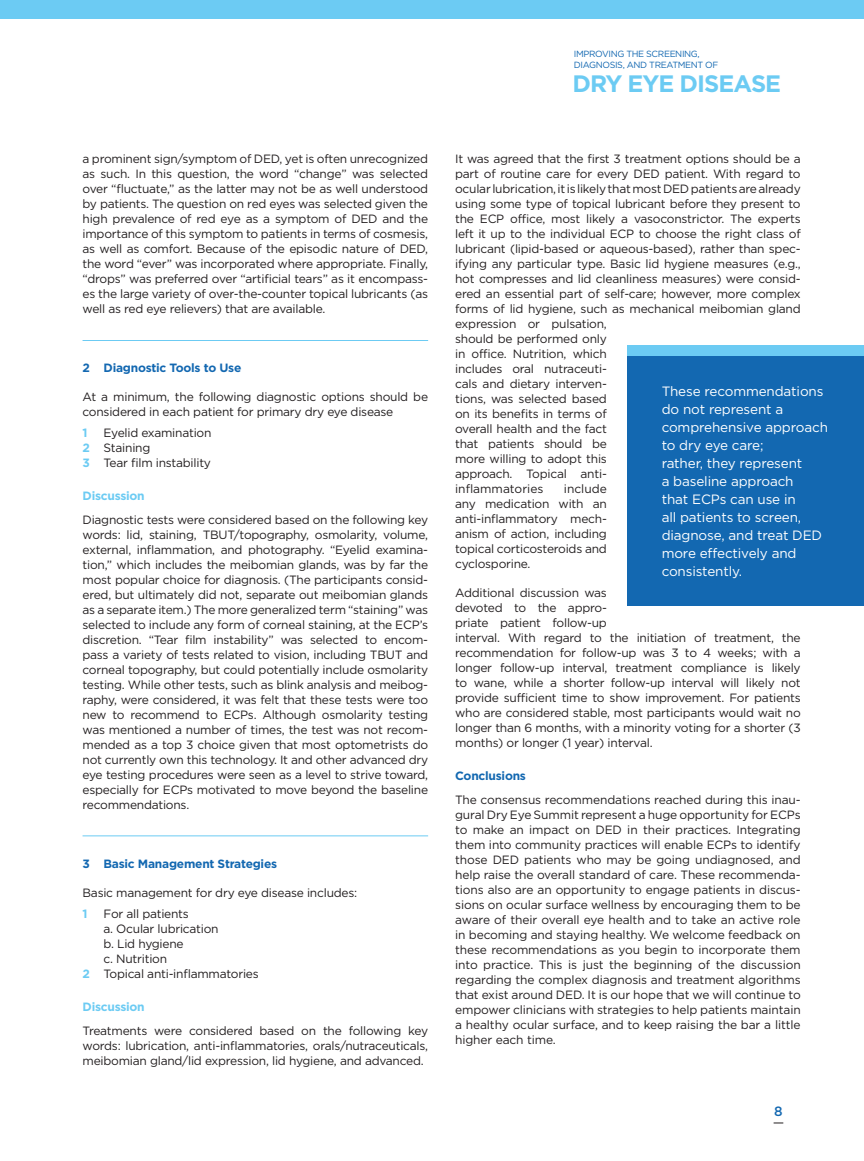
<style>
.page{position:relative;width:864px;height:1161px;background:#fff}
.page>*{position:absolute;margin:0;border:0;box-sizing:border-box;transform-origin:0 0}
.t1{font:700 23.7px "Gotham";letter-spacing:-.04em;color:#6ccbf3}
.t2{font:13.5px/18px "Gotham";letter-spacing:-.01em;color:#fff}
.t3{font:500 13.5px "Gotham";color:#1368b1}
.t4{font:12px/15px "Gotham";letter-spacing:-.02em;color:#231f20;text-align:justify}
.t5{font:700 12px "Gotham";letter-spacing:-.02em;color:#1368b1}
.t6{font:700 12px "Gotham";letter-spacing:-.02em;color:#6ccbf3}
.t7{font:9px/11.6px "Gotham";letter-spacing:-.04em;color:#1368b1}
.s1{font-weight:700;color:#6ccbf3}
</style>
<div class="page">
<div style="left:0;top:0;width:864px;height:19px;background:#6ccbf3"></div>
<hr style="left:83px;top:340px;width:345px;height:1px;background:#6ccbf3">
<hr style="left:83px;top:836px;width:345px;height:1px;background:#6ccbf3">
<div style="left:627px;top:350px;width:237px;height:256px;background:#1368b1"></div>
<div style="left:627px;top:345px;width:237px;height:11px;background:#6ccbf3"></div>
<p class="t4" style="left:83px;top:151px;width:347px">a prominent sign/symptom of DED, yet is often unrecognized as such. In this question, the word “change” was selected over “fluctuate,” as the latter may not be as well understood by patients. The question on red eyes was selected given the high prevalence of red eye as a symptom of DED and the importance of this symptom to patients in terms of cosmesis, as well as comfort. Because of the episodic nature of DED, the word “ever” was incorporated where appropriate. Finally, “drops” was preferred over “artificial tears” as it encompass&shy;es the large variety of over-the-counter topical lubricants (as well as red eye relievers) that are available.</p>
<p class="t5" style="left:83px;top:364px;width:160px">2 Diagnostic Tools to Use</p>
<p class="t4" style="left:83px;top:389px;width:347px">At a minimum, the following diagnostic options should be considered in each patient for primary dry eye disease</p>
<p class="t6" style="left:83px;top:429px;width:7px">1</p>
<p class="t4" style="left:83px;top:426px;width:130px;text-align:left;text-indent:21px">Eyelid examination<br><span class="s1">2</span> Staining<br><span class="s1">3</span> Tear film instability</p>
<p class="t6" style="left:83px;top:492px;width:64px">Discussion</p>
<p class="t4" style="left:83px;top:513px;width:347px">Diagnostic tests were considered based on the following key words: lid, staining, TBUT/topography, osmolarity, volume, external, inflammation, and photography. “Eyelid examina&shy;tion,” which includes the meibomian glands, was by far the most popular choice for diagnosis. (The participants consid&shy;ered, but ultimately did not, separate out meibomian glands as a separate item.) The more generalized term “staining” was selected to include any form of corneal staining, at the ECP’s discretion. “Tear film instability” was selected to encom&shy;pass a variety of tests related to vision, including TBUT and corneal topography, but could potentially include osmolarity testing. While other tests, such as blink analysis and meibog&shy;raphy, were considered, it was felt that these tests were too new to recommend to ECPs. Although osmolarity testing was mentioned a number of times, the test was not recom&shy;mended as a top 3 choice given that most optometrists do not currently own this technology. It and other advanced dry eye testing procedures were seen as a level to strive toward, especially for ECPs motivated to move beyond the baseline recommendations.</p>
<p class="t5" style="left:83px;top:860px;width:196px">3 Basic Management Strategies</p>
<p class="t4" style="left:83px;top:885px;width:276px">Basic management for dry eye disease includes:</p>
<p class="t6" style="left:83px;top:910px;width:7px">1</p>
<p class="t4" style="left:104px;top:907px;width:87px">For all patients</p>
<p class="t4" style="left:104px;top:922px;width:117px">a. Ocular lubrication</p>
<p class="t4" style="left:104px;top:937px;width:82px">b. Lid hygiene</p>
<p class="t4" style="left:104px;top:952px;width:65px">c. Nutrition</p>
<p class="t4" style="left:83px;top:967px;width:178px"><span class="s1">2</span> Topical anti-inflammatories</p>
<p class="t6" style="left:83px;top:1003px;width:64px">Discussion</p>
<p class="t4" style="left:83px;top:1024px;width:347px">Treatments were considered based on the following key words: lubrication, anti-inflammatories, orals/nutraceuticals, meibomian gland/lid expression, lid hygiene, and advanced.</p>
<p class="t7" style="left:574px;top:48px;width:146px">IMPROVING THE SCREENING,<br>DIAGNOSIS, AND TREATMENT OF</p>
<h1 class="t1" style="left:572px;top:75px;width:210px">DRY EYE DISEASE</h1>
<p class="t4" style="left:455px;top:151px;width:347px;text-align:left">It was agreed that the first 3 treatment options should be a part of routine care for every DED patient. With regard to ocular lubrication, it is likely that most DED patients are already using some type of topical lubricant before they present to the ECP office, most likely a vasoconstrictor. The experts left it up to the individual ECP to choose the right class of lubricant (lipid-based or aqueous-based), rather than spec&shy;ifying any particular type. Basic lid hygiene measures (e.g., hot compresses and lid cleanliness measures) were consid&shy;ered an essential part of self-care; however, more complex forms of lid hygiene, such as mechanical meibomian gland expression or pulsation,<br>should be performed only<br>in office. Nutrition, which<br>includes oral nutraceuti-<br>cals and dietary interven-<br>tions, was selected based<br>on its benefits in terms of<br>overall health and the fact<br>that patients should be<br>more willing to adopt this<br>approach. Topical anti-<br>inflammatories</p>
<p class="t2" style="left:662px;top:382px;width:168px">These recommendations do not represent a comprehensive approach to dry eye care;<br>rather, they represent<br>a baseline approach<br>that ECPs can use in<br>all patients to screen, diagnose, and treat DED more effectively and consistently.</p>
<p class="t4" style="left:455px;top:481px;width:153px;text-indent:109px">include any medication with an anti-inflammatory mech&shy;anism of action, including topical corticosteroids and cyclosporine.</p>
<p class="t4" style="left:455px;top:585px;width:347px;text-align:left">Additional discussion was<br>devoted to the appro-<br>priate patient follow-up<br>interval. With regard to the initiation of treatment, the recommendation for follow-up was 3 to 4 weeks; with a longer follow-up interval, treatment compliance is likely to wane, while a shorter follow-up interval will likely not provide sufficient time to show improvement. For patients who are considered stable, most participants would wait no longer than 6 months, with a minority voting for a shorter (3 months) or longer (1 year) interval.</p>
<p class="t5" style="left:455px;top:771px;width:72px">Conclusions</p>
<p class="t4" style="left:455px;top:792px;width:347px">The consensus recommendations reached during this inau&shy;gural Dry Eye Summit represent a huge opportunity for ECPs to make an impact on DED in their practices. Integrating them into community practices will enable ECPs to identify those DED patients who may be going undiagnosed, and help raise the overall standard of care. These recommenda&shy;tions also are an opportunity to engage patients in discus&shy;sions on ocular surface wellness by encouraging them to be aware of their overall eye health and to take an active role in becoming and staying healthy. We welcome feedback on these recommendations as you begin to incorporate them into practice. This is just the beginning of the discussion regarding the complex diagnosis and treatment algorithms that exist around DED. It is our hope that we will continue to empower clinicians with strategies to help patients maintain a healthy ocular surface, and to keep raising the bar a little higher each time.</p>
<p class="t3" style="left:774px;top:1106px;width:10px">8</p>
</div>
